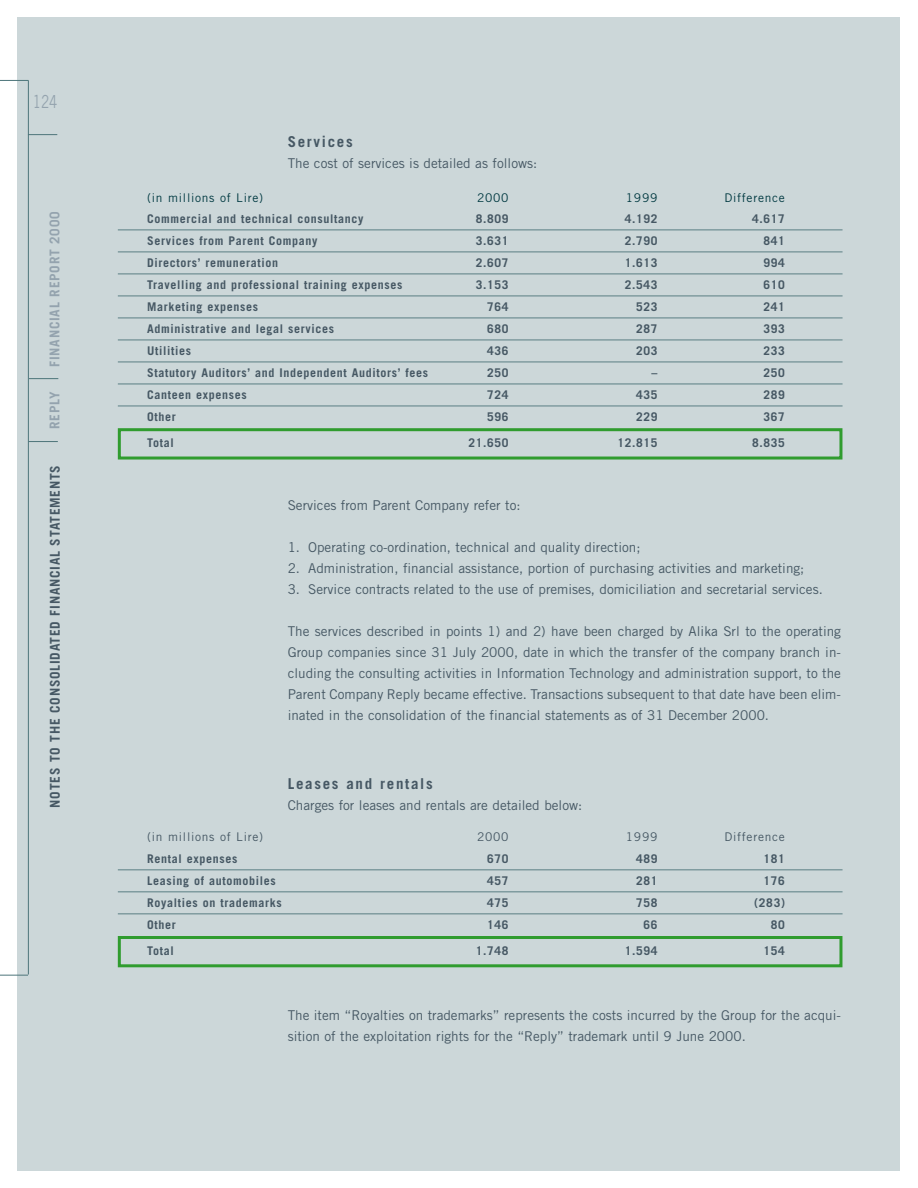
<style>
.page{position:relative;width:918px;height:1188px;background:#fff}
.page>*{position:absolute;margin:0;border:0;box-sizing:border-box;transform-origin:0 0}
.t1{font:18px "Trade Gothic";color:#94a3ae;scale:.75 1}
.t2{font:700 15px "Trade Gothic";letter-spacing:.11em;color:#465864}
.t3{font:13.5px/21px "Trade Gothic";color:#465864;text-align:justify}
.t4{font:700 13.5px "Trade Gothic";letter-spacing:.055em;color:#465864}
.t5{font:700 13.5px "Trade Gothic";letter-spacing:.055em;color:#94a3ae}
.t6{font:700 12px "Trade Gothic";letter-spacing:.055em;color:#465864}
.t7{font:12px "Trade Gothic";letter-spacing:.06em;color:#003941}
.t8{font:12px "Trade Gothic";letter-spacing:.06em;color:#465864}
</style>
<div class="page">
<div style="left:17px;top:17px;width:882px;height:1153px;background:#ccd7d9"></div>
<hr style="left:28px;top:80px;width:1px;height:895px;background:#4d757a">
<svg style="left:0;top:80px;width:28px;height:1px"></svg>
<svg style="left:0;top:975px;width:28px;height:1px"></svg>
<svg style="left:29px;top:134px;width:28px;height:1px"></svg>
<svg style="left:29px;top:378px;width:29px;height:1px"></svg>
<hr style="left:28px;top:441px;width:30px;height:1px;background:#4d757a">
<div style="left:118px;top:428px;width:724px;height:32px;border:3px solid #309c2f"></div>
<hr style="left:118px;top:229px;width:725px;height:2px;background:#809ca0">
<hr style="left:118px;top:251px;width:725px;height:2px;background:#809ca0">
<hr style="left:118px;top:273px;width:725px;height:2px;background:#809ca0">
<hr style="left:118px;top:295px;width:725px;height:2px;background:#809ca0">
<hr style="left:118px;top:317px;width:725px;height:2px;background:#809ca0">
<hr style="left:118px;top:339px;width:725px;height:2px;background:#809ca0">
<hr style="left:118px;top:361px;width:725px;height:2px;background:#809ca0">
<hr style="left:118px;top:383px;width:725px;height:2px;background:#809ca0">
<hr style="left:118px;top:405px;width:725px;height:2px;background:#809ca0">
<div style="left:118px;top:936px;width:724px;height:31px;border:3px solid #309c2f"></div>
<hr style="left:118px;top:869px;width:725px;height:2px;background:#809ca0">
<hr style="left:118px;top:891px;width:725px;height:2px;background:#809ca0">
<hr style="left:118px;top:913px;width:725px;height:2px;background:#809ca0">
<h1 class="t1" style="left:33px;top:95px;width:34px">124</h1>
<p class="t5" style="left:50px;top:367px;width:157px;rotate:-90deg">FINANCIAL REPORT 2000</p>
<p class="t5" style="left:50px;top:429px;width:39px;rotate:-90deg">REPLY</p>
<p class="t4" style="left:50px;top:808px;width:344px;rotate:-90deg">NOTES TO THE CONSOLIDATED FINANCIAL STATEMENTS</p>
<p class="t2" style="left:288px;top:136px;width:66px">Services</p>
<p class="t3" style="left:288px;top:154px;width:251px">The cost of services is detailed as follows:</p>
<p class="t7" style="left:147px;top:193px;width:118px">(in millions of Lire)</p>
<p class="t7" style="left:477px;top:193px;width:33px">2000</p>
<p class="t7" style="left:626px;top:193px;width:33px">1999</p>
<p class="t7" style="left:724px;top:193px;width:62px">Difference</p>
<p class="t6" style="left:147px;top:215px;width:218px">Commercial and technical consultancy</p>
<p class="t6" style="left:476px;top:215px;width:34px">8.809</p>
<p class="t6" style="left:625px;top:215px;width:34px">4.192</p>
<p class="t6" style="left:752px;top:215px;width:34px">4.617</p>
<p class="t6" style="left:147px;top:237px;width:172px">Services from Parent Company</p>
<p class="t6" style="left:476px;top:237px;width:34px">3.631</p>
<p class="t6" style="left:625px;top:237px;width:34px">2.790</p>
<p class="t6" style="left:764px;top:237px;width:23px">841</p>
<p class="t6" style="left:147px;top:259px;width:132px">Directors’ remuneration</p>
<p class="t6" style="left:476px;top:259px;width:34px">2.607</p>
<p class="t6" style="left:625px;top:259px;width:34px">1.613</p>
<p class="t6" style="left:764px;top:259px;width:23px">994</p>
<p class="t6" style="left:147px;top:280px;width:257px">Travelling and professional training expenses</p>
<p class="t6" style="left:476px;top:280px;width:34px">3.153</p>
<p class="t6" style="left:625px;top:280px;width:34px">2.543</p>
<p class="t6" style="left:764px;top:280px;width:23px">610</p>
<p class="t6" style="left:147px;top:302px;width:112px">Marketing expenses</p>
<p class="t6" style="left:487px;top:302px;width:23px">764</p>
<p class="t6" style="left:636px;top:302px;width:23px">523</p>
<p class="t6" style="left:764px;top:302px;width:23px">241</p>
<p class="t6" style="left:147px;top:324px;width:188px">Administrative and legal services</p>
<p class="t6" style="left:487px;top:324px;width:23px">680</p>
<p class="t6" style="left:636px;top:324px;width:23px">287</p>
<p class="t6" style="left:764px;top:324px;width:23px">393</p>
<p class="t6" style="left:147px;top:346px;width:45px">Utilities</p>
<p class="t6" style="left:487px;top:346px;width:23px">436</p>
<p class="t6" style="left:636px;top:346px;width:23px">203</p>
<p class="t6" style="left:764px;top:346px;width:23px">233</p>
<p class="t6" style="left:147px;top:368px;width:282px">Statutory Auditors’ and Independent Auditors’ fees</p>
<p class="t6" style="left:487px;top:368px;width:23px">250</p>
<p class="t6" style="left:651px;top:368px;width:7px">–</p>
<p class="t6" style="left:764px;top:368px;width:23px">250</p>
<p class="t6" style="left:147px;top:390px;width:101px">Canteen expenses</p>
<p class="t6" style="left:487px;top:390px;width:23px">724</p>
<p class="t6" style="left:636px;top:390px;width:23px">435</p>
<p class="t6" style="left:764px;top:390px;width:23px">289</p>
<p class="t6" style="left:147px;top:412px;width:30px">Other</p>
<p class="t6" style="left:487px;top:412px;width:23px">596</p>
<p class="t6" style="left:636px;top:412px;width:23px">229</p>
<p class="t6" style="left:764px;top:412px;width:23px">367</p>
<p class="t6" style="left:147px;top:438px;width:28px">Total</p>
<p class="t6" style="left:469px;top:438px;width:42px">21.650</p>
<p class="t6" style="left:617px;top:438px;width:42px">12.815</p>
<p class="t6" style="left:752px;top:438px;width:34px">8.835</p>
<p class="t3" style="left:288px;top:496px;width:234px">Services from Parent Company refer to:</p>
<p class="t3" style="left:288px;top:538px;width:354px">1. Operating co-ordination, technical and quality direction;</p>
<p class="t3" style="left:288px;top:559px;width:518px">2. Administration, financial assistance, portion of purchasing activities and marketing;</p>
<p class="t3" style="left:288px;top:580px;width:537px">3. Service contracts related to the use of premises, domiciliation and secretarial services.</p>
<p class="t3" style="left:288px;top:622px;width:555px">The services described in points 1) and 2) have been charged by Alika Srl to the operating Group companies since 31 July 2000, date in which the transfer of the company branch in&shy;cluding the consulting activities in Information Technology and administration support, to the Parent Company Reply became effective. Transactions subsequent to that date have been elim&shy;inated in the consolidation of the financial statements as of 31 December 2000.</p>
<p class="t2" style="left:288px;top:778px;width:146px">Leases and rentals</p>
<p class="t3" style="left:288px;top:796px;width:296px">Charges for leases and rentals are detailed below:</p>
<p class="t8" style="left:147px;top:833px;width:118px">(in millions of Lire)</p>
<p class="t8" style="left:477px;top:833px;width:33px">2000</p>
<p class="t8" style="left:626px;top:833px;width:33px">1999</p>
<p class="t8" style="left:724px;top:833px;width:62px">Difference</p>
<p class="t6" style="left:147px;top:855px;width:92px">Rental expenses</p>
<p class="t6" style="left:487px;top:855px;width:23px">670</p>
<p class="t6" style="left:636px;top:855px;width:23px">489</p>
<p class="t6" style="left:764px;top:855px;width:23px">181</p>
<p class="t6" style="left:147px;top:877px;width:130px">Leasing of automobiles</p>
<p class="t6" style="left:487px;top:877px;width:23px">457</p>
<p class="t6" style="left:636px;top:877px;width:23px">281</p>
<p class="t6" style="left:764px;top:877px;width:23px">176</p>
<p class="t6" style="left:147px;top:898px;width:136px">Royalties on trademarks</p>
<p class="t6" style="left:487px;top:898px;width:23px">475</p>
<p class="t6" style="left:636px;top:898px;width:23px">758</p>
<p class="t6" style="left:754px;top:898px;width:32px">(283)</p>
<p class="t6" style="left:147px;top:920px;width:30px">Other</p>
<p class="t6" style="left:487px;top:920px;width:23px">146</p>
<p class="t6" style="left:643px;top:920px;width:16px">66</p>
<p class="t6" style="left:771px;top:920px;width:16px">80</p>
<p class="t6" style="left:147px;top:947px;width:28px">Total</p>
<p class="t6" style="left:476px;top:947px;width:34px">1.748</p>
<p class="t6" style="left:625px;top:947px;width:34px">1.594</p>
<p class="t6" style="left:764px;top:947px;width:23px">154</p>
<p class="t3" style="left:288px;top:1006px;width:555px">The item “Royalties on trademarks” represents the costs incurred by the Group for the acqui&shy;sition of the exploitation rights for the “Reply” trademark until 9 June 2000.</p>
</div>
